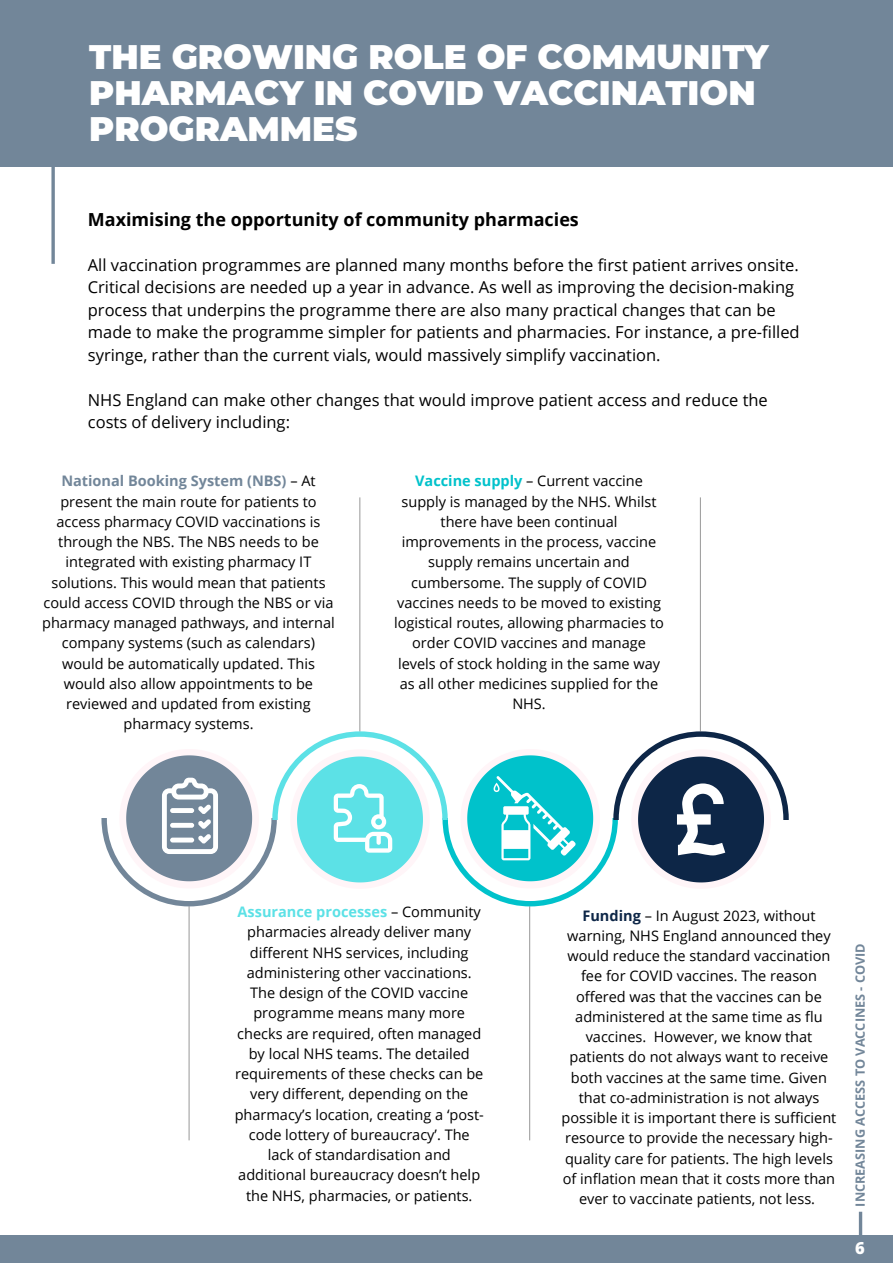
<style>
.page{position:relative;width:893px;height:1264px;background:#fff}
.page>*{position:absolute;margin:0;border:0;box-sizing:border-box;transform-origin:0 0}
.t1{font:900 33.9px/36px "Montserrat";color:#fff}
.t2{font:700 18px "Open Sans";color:#000}
.t3{font:16.5px/22.5px "Open Sans";color:#000}
.t4{font:800 16.5px "Open Sans";color:#fff}
.t5{font:14.55px/20.2px "Open Sans";color:#000;text-align:center}
.t6{font:700 12.75px "Open Sans";color:#728699}
.s1{font-weight:700;color:#728699}
.s2{font-weight:700;color:#00c2cb}
.s3{font-weight:700;color:#5ce1e6}
.s4{font-weight:700;color:#0d2647}
</style>
<div class="page">
<svg style="left:51px;top:167px;width:4px;height:97px"></svg>
<div style="left:0;top:0;width:892px;height:167px;background:#728699"></div>
<svg style="left:858px;top:1211px;width:4px;height:23px"></svg>
<div style="left:0;top:1234px;width:892px;height:28px;background:#728699"></div>
<hr style="left:359px;top:497px;width:1px;height:234px;background:#000">
<hr style="left:188px;top:906px;width:2px;height:234px;background:#000">
<hr style="left:699px;top:497px;width:2px;height:234px;background:#000">
<hr style="left:529px;top:906px;width:1px;height:234px;background:#000">
<svg style="left:101px;top:731px;width:687px;height:175px"></svg>
<p class="t1" style="left:89px;top:39px;width:680px">THE GROWING ROLE OF COMMUNITY<br>PHARMACY IN COVID VACCINATION<br>PROGRAMMES</p>
<p class="t2" style="left:88px;top:206px;width:492px">Maximising the opportunity of community pharmacies</p>
<p class="t3" style="left:88px;top:253px;width:713px">All vaccination programmes are planned many months before the first patient arrives onsite.<br>Critical decisions are needed up a year in advance. As well as improving the decision-making process that underpins the programme there are also many practical changes that can be made to make the programme simpler for patients and pharmacies. For instance, a pre-filled syringe, rather than the current vials, would massively simplify vaccination.</p>
<p class="t3" style="left:88px;top:388px;width:681px">NHS England can make other changes that would improve patient access and reduce the costs of delivery including:</p>
<p class="t5" style="left:42px;top:470px;width:294px"><span class="s1">National Booking System (NBS)</span> – At present the main route for patients to access pharmacy COVID vaccinations is through the NBS. The NBS needs to be integrated with existing pharmacy IT solutions. This would mean that patients could access COVID through the NBS or via pharmacy managed pathways, and internal company systems (such as calendars) would be automatically updated. This would also allow appointments to be reviewed and updated from existing pharmacy systems.</p>
<p class="t5" style="left:394px;top:470px;width:271px"><span class="s2">Vaccine supply</span> – Current vaccine supply is managed by the NHS. Whilst there have been continual improvements in the process, vaccine supply remains uncertain and cumbersome. The supply of COVID vaccines needs to be moved to existing logistical routes, allowing pharmacies to order COVID vaccines and manage levels of stock holding in the same way as all other medicines supplied for the<br>NHS.</p>
<p class="t5" style="left:235px;top:901px;width:251px"><span class="s3">Assurance processes</span> – Community pharmacies already deliver many different NHS services, including administering other vaccinations.<br>The design of the COVID vaccine programme means many more checks are required, often managed by local NHS teams. The detailed requirements of these checks can be very different, depending on the pharmacy’s location, creating a ‘post&shy;code lottery of bureaucracy’. The lack of standardisation and additional bureaucracy doesn’t help the NHS, pharmacies, or patients.</p>
<p class="t5" style="left:561px;top:905px;width:276px"><span class="s4">Funding</span> – In August 2023, without warning, NHS England announced they would reduce the standard vaccination fee for COVID vaccines. The reason offered was that the vaccines can be administered at the same time as flu vaccines. However, we know that patients do not always want to receive both vaccines at the same time. Given that co-administration is not always possible it is important there is sufficient resource to provide the necessary high&shy;quality care for patients. The high levels of inflation mean that it costs more than ever to vaccinate patients, not less.</p>
<p class="t6" style="left:851px;top:1206px;width:265px;rotate:-90deg">INCREASING ACCESS TO VACCINES - COVID</p>
<p class="t4" style="left:855px;top:1236px;width:11px">6</p>
</div>
